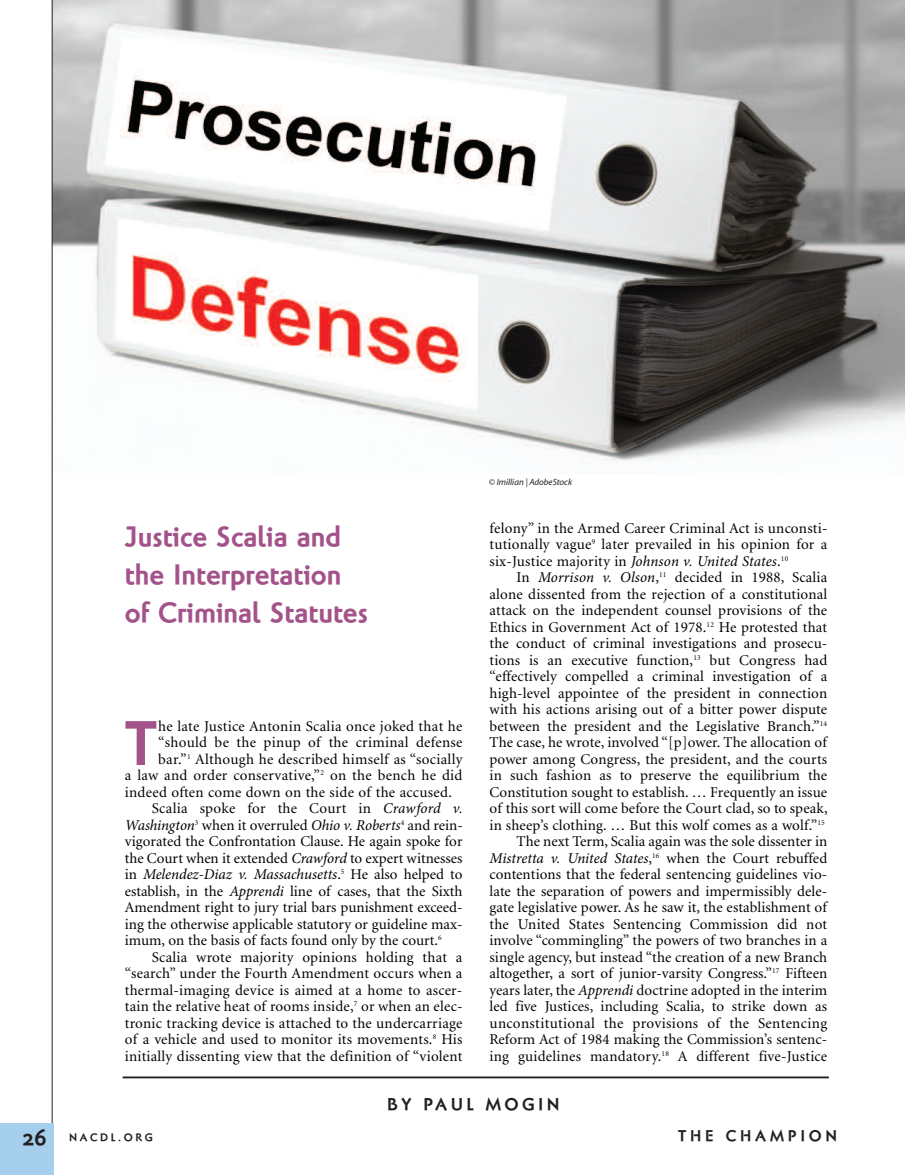
<style>
.page{position:relative;width:905px;height:1175px;background:#fff}
.page>*{position:absolute;margin:0;border:0;box-sizing:border-box;transform-origin:0 0}
.t1{font:700 58.8px "Naniara";color:#a3538a}
.t2{font:700 27px/37.5px "Naniara";color:#a3538a}
.t3{font:700 21px "Naniara";color:#231f20;scale:.95 1}
.t4{font:700 16.5px "Naniara";letter-spacing:.2em;color:#231f20}
.t5{font:15px/16.5px "Minion";letter-spacing:.01em;color:#000;text-align:justify}
.t6{font:italic 15px "Minion Pro";letter-spacing:-.005em;color:#000}
.t7{font:700 15px "Naniara";letter-spacing:.25em;color:#231f20}
.t8{font:700 10.5px "Naniara";letter-spacing:.25em;color:#231f20}
.t9{font:italic 9px "Myriad";color:#231f20}
.s1{font-family:"Minion Pro";font-style:italic}
.s2{font-family:"Minion";font-style:normal}
</style>
<div class="page">
<img style="left:53px;top:0;width:851px;height:462px">
<svg style="left:51px;top:0;width:2px;height:1123px;background:#8d8b8c"></svg>
<div style="left:0;top:1123px;width:54px;height:51px;background:#a6ceed"></div>
<hr style="left:123px;top:1076px;width:705px;height:2px;background:#231f20">
<h3 class="t3" style="left:22px;top:1129px;width:27px">26</h3>
<p class="t9" style="left:489px;top:478px;width:85px">© Imillian | AdobeStock</p>
<p class="t5" style="left:489px;top:521px;width:339px">felony” in the Armed Career Criminal Act is unconsti&shy;tutionally vague<sup>9</sup> later prevailed in his opinion for a six-Justice majority in <span class="s1">Johnson v. United States</span>.<sup>10</sup></p>
<p class="t5" style="left:489px;top:570px;width:339px;text-align:right">In <span class="s1">Morrison v. Olson</span>,<sup>11</sup> decided in 1988, Scalia alone dissented from the rejection of a constitutional attack on the independent counsel provisions of the Ethics in Government Act of 1978.<sup>12</sup> He protested that the conduct of criminal investigations and prosecu&shy;tions is an executive function,<sup>13</sup> but Congress had “effectively compelled a criminal investigation of a high-level appointee of the president in connection with his actions arising out of a bitter power dispute between the president and the Legislative Branch.”<sup>14<br></sup>The case, he wrote, involved “[p]ower. The allocation of power among Congress, the president, and the courts in such fashion as to preserve the equilibrium the Constitution sought to establish. … Frequently an issue of this sort will come before the Court clad, so to speak, in sheep’s clothing. … But this wolf comes as a wolf.”<sup>15<br></sup>The next Term, Scalia again was the sole dissenter in</p>
<p class="t6" style="left:489px;top:852px;width:339px">Mistretta v. United States<span class="s2">,</span><sup>16</sup> <span class="s2">when the Court rebuffed</span></p>
<p class="t5" style="left:489px;top:867px;width:339px">contentions that the federal sentencing guidelines vio&shy;late the separation of powers and impermissibly dele&shy;gate legislative power. As he saw it, the establishment of the United States Sentencing Commission did not involve “commingling” the powers of two branches in a single agency, but instead “the creation of a new Branch altogether, a sort of junior-varsity Congress.”<sup>17</sup> Fifteen years later, the <span class="s1">Apprendi</span> doctrine adopted in the interim led five Justices, including Scalia, to strike down as unconstitutional the provisions of the Sentencing Reform Act of 1984 making the Commission’s sentenc&shy;ing guidelines mandatory.<sup>18</sup> A different five-Justice</p>
<p class="t4" style="left:387px;top:1098px;width:174px">BY PAUL MOGIN</p>
<h2 class="t2" style="left:125px;top:521px;width:244px">Justice Scalia and the Interpretation of Criminal Statutes</h2>
<h1 class="t1" style="left:125px;top:721px;width:34px">T</h1>
<p class="t5" style="left:158px;top:719px;width:306px">he late Justice Antonin Scalia once joked that he</p>
<p class="t5" style="left:158px;top:735px;width:306px">“should be the pinup of the criminal defense</p>
<p class="t5" style="left:158px;top:752px;width:306px">bar.”<sup>1</sup> Although he described himself as “socially</p>
<p class="t5" style="left:125px;top:768px;width:339px">a law and order conservative,”<sup>2</sup> on the bench he did</p>
<p class="t5" style="left:125px;top:785px;width:329px">indeed often come down on the side of the accused.</p>
<p class="t5" style="left:152px;top:801px;width:312px">Scalia spoke for the Court in <span class="s1">Crawford v.</span></p>
<p class="t6" style="left:125px;top:819px;width:339px">Washington<sup>3</sup> <span class="s2">when it overruled</span> Ohio v. Roberts<sup>4</sup> <span class="s2">and rein-</span></p>
<p class="t5" style="left:125px;top:834px;width:339px">vigorated the Confrontation Clause. He again spoke for the Court when it extended <span class="s1">Crawford</span> to expert witnesses</p>
<p class="t6" style="left:125px;top:868px;width:339px"><span class="s2">in</span> Melendez-Diaz v. Massachusetts<span class="s2">.</span><sup>5</sup> <span class="s2">He also helped to</span></p>
<p class="t5" style="left:125px;top:884px;width:339px">establish, in the <span class="s1">Apprendi</span> line of cases, that the Sixth Amendment right to jury trial bars punishment exceed&shy;ing the otherwise applicable statutory or guideline max&shy;imum, on the basis of facts found only by the court.<sup>6</sup></p>
<p class="t5" style="left:125px;top:950px;width:339px;text-indent:27px">Scalia wrote majority opinions holding that a “search” under the Fourth Amendment occurs when a thermal-imaging device is aimed at a home to ascer&shy;tain the relative heat of rooms inside,<sup>7</sup> or when an elec&shy;tronic tracking device is attached to the undercarriage of a vehicle and used to monitor its movements.<sup>8</sup> His initially dissenting view that the definition of “violent</p>
<p class="t8" style="left:69px;top:1133px;width:85px">NACDL.ORG</p>
<p class="t7" style="left:678px;top:1130px;width:161px">THE CHAMPION</p>
</div>
